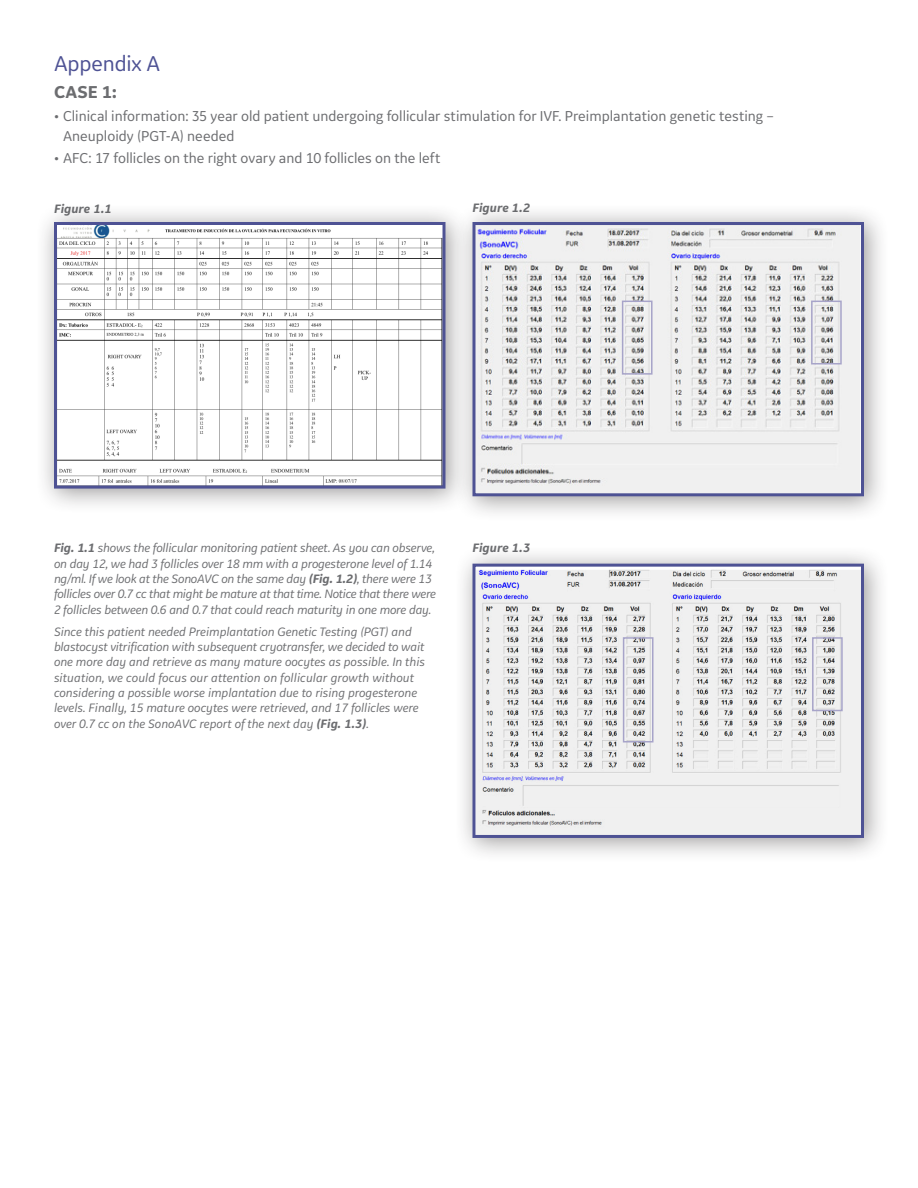
<style>
.page{position:relative;width:918px;height:1188px;background:#fff}
.page>*{position:absolute;margin:0;border:0;box-sizing:border-box;transform-origin:0 0}
.t1{font:22.5px "GE Inspira Sans";letter-spacing:-.01em;color:#4e5294}
.t2{font:700 18px "GE Inspira Sans";color:#6c6d70}
.t3{font:15px/19.5px "GE Inspira Sans";color:#6c6d70}
.t4{font:italic 12.75px/15.3px "GE Inspira Sans";letter-spacing:-.005em;color:#6c6d70}
.t5{font:italic 700 12.75px "GE Inspira Sans";color:#6c6d70}
.s1{font-weight:700}
</style>
<div class="page">
<div style="left:35px;top:203px;width:436px;height:311px;background:#231f20;opacity:.45"></div>
<img style="left:58px;top:226px;width:384px;height:259px">
<div style="left:54px;top:222px;width:392px;height:267px;border:3px solid #4e5294"></div>
<div style="left:454px;top:203px;width:435px;height:319px;background:#231f20;opacity:.45"></div>
<img style="left:476px;top:226px;width:384px;height:266px">
<div style="left:472px;top:222px;width:392px;height:274px;border:3px solid #4e5294"></div>
<div style="left:454px;top:545px;width:435px;height:318px;background:#231f20;opacity:.45"></div>
<img style="left:476px;top:568px;width:384px;height:266px">
<div style="left:472px;top:564px;width:392px;height:274px;border:3px solid #4e5294"></div>
<div style="left:622px;top:301px;width:31px;height:74px;border:2px solid #a7a4c9"></div>
<div style="left:623px;top:637px;width:31px;height:105px;border:2px solid #a7a4c9"></div>
<div style="left:811px;top:301px;width:31px;height:63px;border:2px solid #a7a4c9"></div>
<div style="left:812px;top:637px;width:31px;height:74px;border:2px solid #a7a4c9"></div>
<p class="t1" style="left:54px;top:50px;width:108px">Appendix A</p>
<p class="t2" style="left:54px;top:81px;width:65px">CASE 1:</p>
<p class="t3" style="left:63px;top:106px;width:712px;text-indent:-9px">• Clinical information: 35 year old patient undergoing follicular stimulation for IVF. Preimplantation genetic testing –<br>Aneuploidy (PGT-A) needed</p>
<p class="t3" style="left:54px;top:148px;width:388px">• AFC: 17 follicles on the right ovary and 10 follicles on the left</p>
<p class="t5" style="left:54px;top:200px;width:59px">Figure 1.1</p>
<p class="t5" style="left:472px;top:200px;width:60px">Figure 1.2</p>
<p class="t4" style="left:54px;top:540px;width:382px"><span class="s1">Fig. 1.1</span> shows the follicular monitoring patient sheet. As you can observe,</p>
<p class="t5" style="left:472px;top:540px;width:59px">Figure 1.3</p>
<p class="t4" style="left:54px;top:556px;width:384px">on day 12, we had 3 follicles over 18 mm with a progesterone level of 1.14 ng/ml. If we look at the SonoAVC on the same day <span class="s1">(Fig. 1.2)</span>, there were 13 follicles over 0.7 cc that might be mature at that time. Notice that there were 2 follicles between 0.6 and 0.7 that could reach maturity in one more day.</p>
<p class="t4" style="left:54px;top:623px;width:372px">Since this patient needed Preimplantation Genetic Testing (PGT) and blastocyst vitrification with subsequent cryotransfer, we decided to wait one more day and retrieve as many mature oocytes as possible. In this situation, we could focus our attention on follicular growth without considering a possible worse implantation due to rising progesterone levels. Finally, 15 mature oocytes were retrieved, and 17 follicles were over 0.7 cc on the SonoAVC report of the next day <span class="s1">(Fig. 1.3)</span>.</p>
</div>
